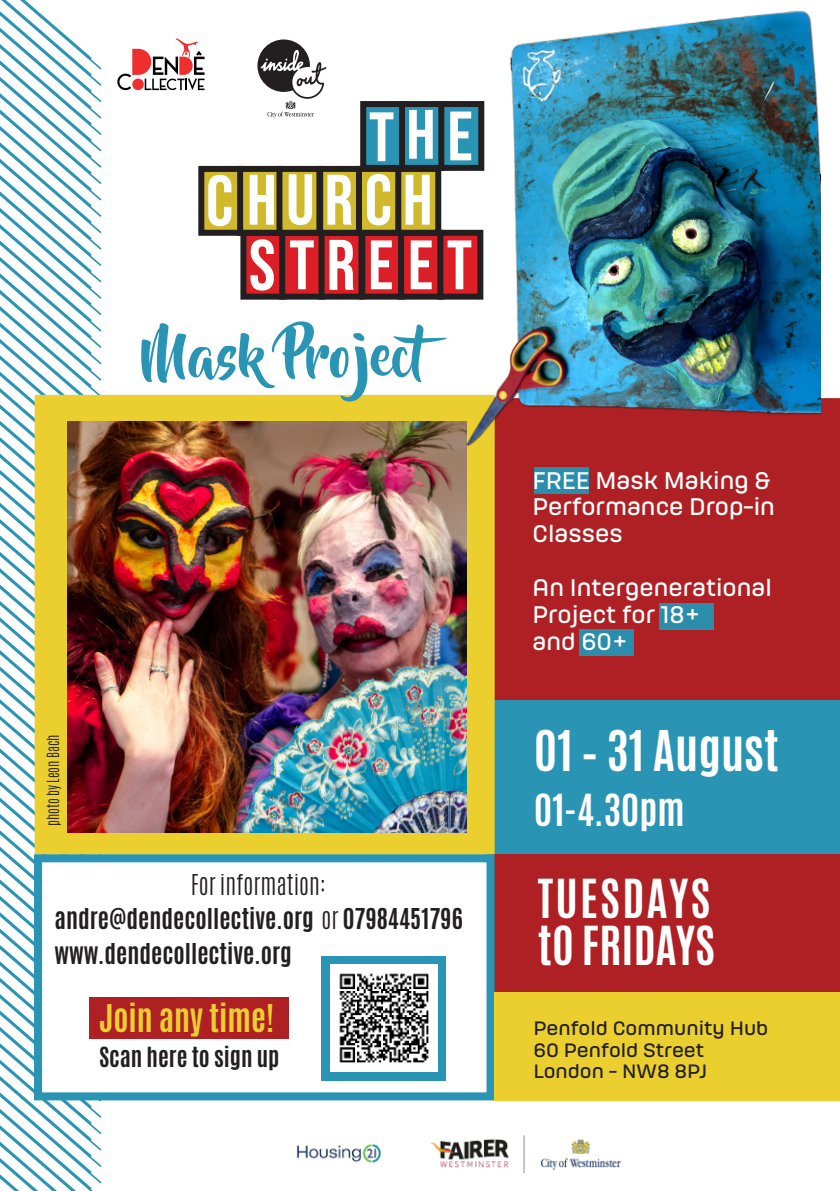
<style>
.page{position:relative;width:840px;height:1191px;background:#fff}
.page>*{position:absolute;margin:0;border:0;box-sizing:border-box;transform-origin:0 0}
.t1{font:56.8px "Beyond The Mountains";color:#2a94b4}
.t2{font:700 46.8px "Antonio";color:#fff}
.t3{font:700 44.8px/46.6px "Antonio";letter-spacing:.015em;color:#fff}
.t4{font:700 36.8px "Antonio";color:#fff}
.t5{font:700 32px "Antonio";color:#eacf2f}
.t6{font:700 24px/35.6px "Antonio";color:#231f20}
.t7{font:300 24px "Antonio";color:#231f20}
.t8{font:700 23.2px "Antonio";color:#231f20}
.t9{font:22.4px/26.8px "Hong Kong";color:#fff}
.t10{font:18px/21.6px "Hong Kong";color:#231f20;scale:1.04 1}
.t11{font:300 14px "Antonio";color:#231f20}
.s1{font-weight:300}
</style>
<div class="page">
<div style="left:494px;top:398px;width:345px;height:302px;background:#af2024"></div>
<div style="left:486px;top:700px;width:353px;height:154px;background:#2a94b4"></div>
<svg style="left:0;top:0;width:101px;height:1191px"></svg>
<div style="left:35px;top:395px;width:459px;height:459px;background:#eacf2f"></div>
<svg style="left:117px;top:38px;width:87px;height:52px"></svg>
<div style="left:494px;top:854px;width:345px;height:140px;background:#af2024"></div>
<svg style="left:257px;top:39px;width:69px;height:79px"></svg>
<div style="left:34px;top:854px;width:460px;height:246px;background:#fff;border:8px solid #2a94b4"></div>
<div style="left:321px;top:956px;width:125px;height:125px;background:#2a94b4"></div>
<div style="left:494px;top:992px;width:345px;height:108px;background:#eacf2f"></div>
<img style="left:430px;top:1135px;width:190px;height:37px">
<img style="left:296px;top:1144px;width:85px;height:19px">
<img style="left:67px;top:421px;width:399px;height:411px">
<img style="left:464px;top:10px;width:356px;height:458px">
<div style="left:360px;top:101px;width:46px;height:70px;background:#2a94b4;border:6px solid #231f20"></div>
<svg style="left:369px;top:112px;width:24px;height:49px"></svg>
<div style="left:399px;top:101px;width:45px;height:70px;background:#2a94b4;border:6px solid #231f20"></div>
<svg style="left:409px;top:110px;width:23px;height:49px"></svg>
<div style="left:438px;top:101px;width:46px;height:70px;background:#2a94b4;border:6px solid #231f20"></div>
<svg style="left:450px;top:112px;width:21px;height:48px"></svg>
<div style="left:359px;top:230px;width:46px;height:70px;background:#dc1f27;border:6px solid #231f20"></div>
<div style="left:398px;top:230px;width:46px;height:70px;background:#dc1f27;border:6px solid #231f20"></div>
<div style="left:437px;top:230px;width:46px;height:70px;background:#dc1f27;border:6px solid #231f20"></div>
<div style="left:240px;top:230px;width:46px;height:70px;background:#dc1f27;border:6px solid #231f20"></div>
<div style="left:279px;top:230px;width:46px;height:70px;background:#dc1f27;border:6px solid #231f20"></div>
<div style="left:318px;top:230px;width:46px;height:70px;background:#dc1f27;border:6px solid #231f20"></div>
<div style="left:317px;top:166px;width:46px;height:70px;background:#d1b92c;border:6px solid #231f20"></div>
<div style="left:356px;top:166px;width:46px;height:70px;background:#d1b92c;border:6px solid #231f20"></div>
<div style="left:395px;top:166px;width:46px;height:70px;background:#d1b92c;border:6px solid #231f20"></div>
<div style="left:198px;top:166px;width:46px;height:70px;background:#d1b92c;border:6px solid #231f20"></div>
<div style="left:237px;top:166px;width:46px;height:70px;background:#d1b92c;border:6px solid #231f20"></div>
<div style="left:276px;top:166px;width:46px;height:70px;background:#d1b92c;border:6px solid #231f20"></div>
<svg style="left:208px;top:175px;width:23px;height:51px"></svg>
<svg style="left:249px;top:175px;width:25px;height:50px"></svg>
<svg style="left:327px;top:175px;width:24px;height:50px"></svg>
<svg style="left:288px;top:174px;width:24px;height:51px"></svg>
<svg style="left:367px;top:174px;width:23px;height:51px"></svg>
<svg style="left:405px;top:175px;width:24px;height:50px"></svg>
<svg style="left:250px;top:239px;width:24px;height:51px"></svg>
<svg style="left:290px;top:240px;width:23px;height:49px"></svg>
<svg style="left:329px;top:240px;width:24px;height:50px"></svg>
<svg style="left:370px;top:240px;width:21px;height:49px"></svg>
<svg style="left:410px;top:240px;width:21px;height:49px"></svg>
<svg style="left:447px;top:240px;width:24px;height:49px"></svg>
<div style="left:89px;top:997px;width:199px;height:41px;background:#af2024"></div>
<div style="left:534px;top:467px;width:54px;height:27px;background:#2a8dac"></div>
<div style="left:659px;top:603px;width:54px;height:27px;background:#2a8dac"></div>
<div style="left:579px;top:629px;width:54px;height:27px;background:#2a8dac"></div>
<img style="left:330px;top:964px;width:107px;height:107px">
<h1 class="t1" style="left:141px;top:324px;width:322px">Mask Project</h1>
<p class="t11" style="left:43px;top:826px;width:93px;rotate:-90deg">photo by Leon Bach</p>
<p class="t7" style="left:191px;top:867px;width:137px">For information:</p>
<p class="t6" style="left:55px;top:901px;width:409px">andre@dendecollective.org <span class="s1">or</span> 07984451796 www.dendecollective.org</p>
<h3 class="t5" style="left:99px;top:994px;width:176px">Join any time!</h3>
<p class="t8" style="left:99px;top:1039px;width:182px">Scan here to sign up</p>
<p class="t9" style="left:532px;top:465px;width:244px">FREE Mask Making &amp;<br>Performance Drop-in<br>Classes</p>
<p class="t9" style="left:532px;top:573px;width:241px">An Intergenerational<br>Project for 18+<br>and 60+</p>
<h2 class="t2" style="left:534px;top:715px;width:246px">01 – 31 August</h2>
<h3 class="t4" style="left:534px;top:782px;width:152px">01-4.30pm</h3>
<h3 class="t3" style="left:537px;top:876px;width:178px">TUESDAYS tO FRIDAYS</h3>
<p class="t10" style="left:533px;top:1016px;width:227px">Penfold Community Hub<br>60 Penfold Street<br>London - NW8 8PJ</p>
</div>
